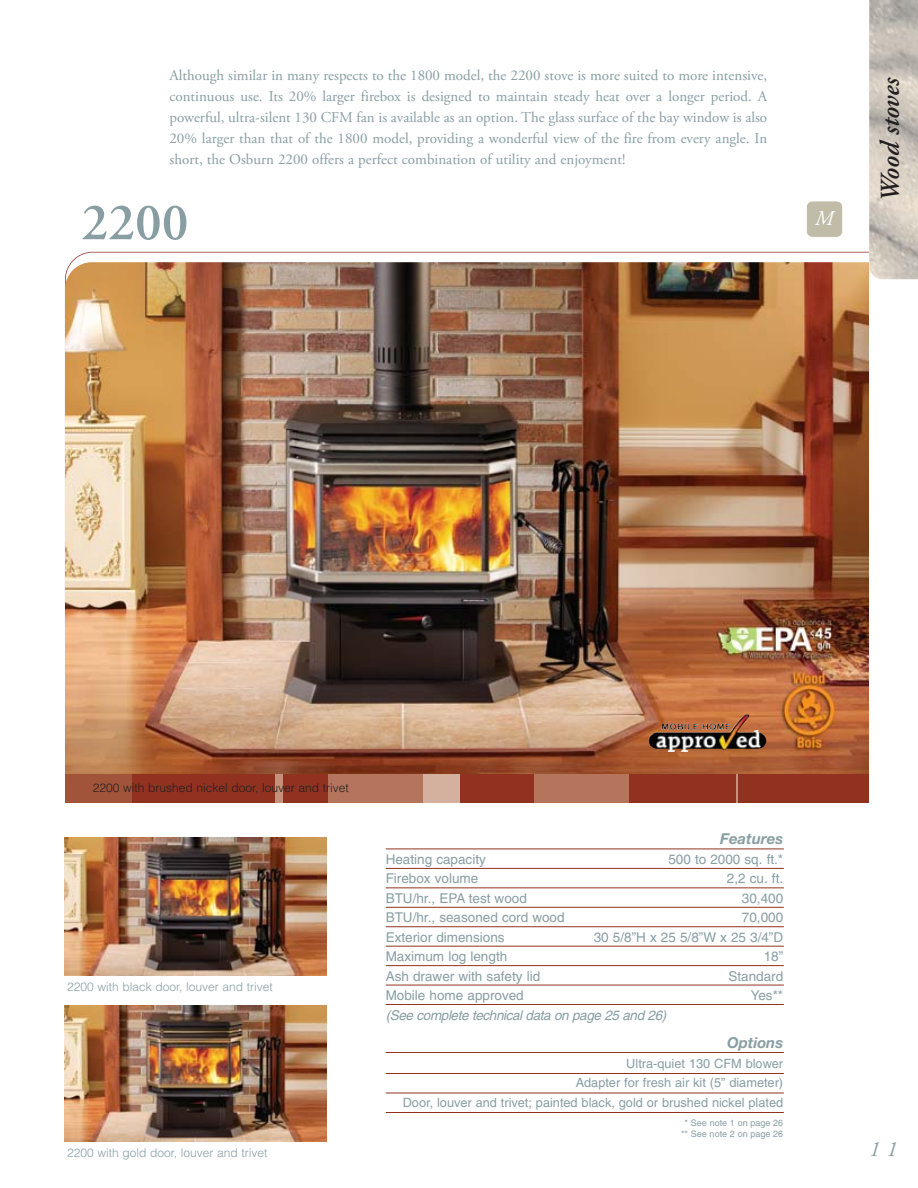
<style>
.page{position:relative;width:918px;height:1188px;background:#fff}
.page>*{position:absolute;margin:0;border:0;box-sizing:border-box;transform-origin:0 0}
.t1{font:600 52.5px "Adobe Garamond";color:#889ea3}
.t2{font:italic 600 27px "Adobe Garamond";color:#231f20}
.t3{font:italic 21.75px "Adobe Garamond";color:#889ea3}
.t4{font:italic 21px "Adobe Garamond";color:#fff}
.t5{font:15px/21px "Adobe Garamond Pro";color:#889ea3;text-align:justify}
.t6{font:italic 700 15px "Helvetica Neue";color:#889ea3}
.t7{font:13.5px "Helvetica";color:#889ea3}
.t8{font:italic 13.5px "Helvetica";color:#889ea3}
.t9{font:12.75px/19.5px "Helvetica";color:#889ea3;text-align:right}
.t10{font:300 12px "Helvetica";color:#889ea3}
.t11{font:300 12px "Helvetica";color:#231f20}
.t12{font:9px/10.5px "Helvetica";color:#889ea3;text-align:center}
</style>
<div class="page">
<img style="left:65px;top:262px;width:804px;height:513px">
<div style="left:82px;top:774px;width:833px;height:29px;background:#913220"></div>
<div style="left:423px;top:774px;width:37px;height:29px;background:#d4b09e"></div>
<div style="left:328px;top:774px;width:95px;height:29px;background:#b5755d"></div>
<div style="left:276px;top:774px;width:7px;height:29px;background:#c4917a"></div>
<div style="left:65px;top:775px;width:67px;height:28px;background:#a2543a"></div>
<div style="left:534px;top:774px;width:95px;height:29px;background:#b5755d"></div>
<hr style="left:736px;top:774px;width:2px;height:29px;background:#c4917a">
<hr style="left:386px;top:849px;width:398px;height:1px;background:#913220">
<hr style="left:386px;top:868px;width:398px;height:1px;background:#913220">
<hr style="left:386px;top:887px;width:398px;height:1px;background:#913220">
<hr style="left:386px;top:907px;width:398px;height:1px;background:#913220">
<hr style="left:386px;top:926px;width:398px;height:1px;background:#913220">
<hr style="left:386px;top:946px;width:398px;height:1px;background:#913220">
<hr style="left:386px;top:965px;width:398px;height:1px;background:#913220">
<hr style="left:386px;top:985px;width:398px;height:1px;background:#913220">
<hr style="left:386px;top:1004px;width:398px;height:1px;background:#913220">
<hr style="left:386px;top:1052px;width:398px;height:1px;background:#913220">
<hr style="left:386px;top:1073px;width:398px;height:1px;background:#913220">
<hr style="left:386px;top:1093px;width:398px;height:1px;background:#913220">
<hr style="left:386px;top:1112px;width:398px;height:1px;background:#913220">
<div style="left:869px;top:0;width:49px;height:1181px;background:#fff"></div>
<img style="left:65px;top:1005px;width:261px;height:136px">
<img style="left:65px;top:838px;width:261px;height:137px">
<img style="left:869px;top:0;width:49px;height:279px">
<div style="left:806px;top:201px;width:37px;height:36px;background:#c0bca7;border-radius:6px"></div>
<div style="left:806px;top:201px;width:37px;height:37px;border:2px solid #fff;border-radius:6px"></div>
<img style="left:648px;top:714px;width:119px;height:38px">
<p class="t5" style="left:170px;top:66px;width:599px">Although similar in many respects to the 1800 model, the 2200 stove is more suited to more intensive, continuous use. Its 20% larger firebox is designed to maintain steady heat over a longer period. A powerful, ultra-silent 130 CFM fan is available as an option. The glass surface of the bay window is also 20% larger than that of the 1800 model, providing a wonderful view of the fire from every angle. In short, the Osburn 2200 offers a perfect combination of utility and enjoyment!</p>
<h1 class="t1" style="left:81px;top:201px;width:109px">2200</h1>
<h3 class="t4" style="left:815px;top:210px;width:20px">M</h3>
<h2 class="t2" style="left:879px;top:202px;width:126px;rotate:-90deg">Wood stoves</h2>
<p class="t11" style="left:93px;top:783px;width:257px">2200 with brushed nickel door, louver and trivet</p>
<p class="t10" style="left:67px;top:982px;width:207px">2200 with black door, louver and trivet</p>
<p class="t6" style="left:720px;top:834px;width:65px">Features</p>
<p class="t7" style="left:386px;top:854px;width:102px">Heating capacity</p>
<p class="t7" style="left:668px;top:854px;width:116px">500 to 2000 sq. ft.*</p>
<p class="t7" style="left:386px;top:874px;width:94px">Firebox volume</p>
<p class="t7" style="left:727px;top:874px;width:58px">2,2 cu. ft.</p>
<p class="t7" style="left:386px;top:893px;width:143px">BTU/hr., EPA test wood</p>
<p class="t7" style="left:742px;top:893px;width:43px">30,400</p>
<p class="t7" style="left:386px;top:913px;width:180px">BTU/hr., seasoned cord wood</p>
<p class="t7" style="left:742px;top:913px;width:43px">70,000</p>
<p class="t7" style="left:386px;top:932px;width:120px">Exterior dimensions</p>
<p class="t7" style="left:594px;top:932px;width:191px">30 5/8”H x 25 5/8”W x 25 3/4”D</p>
<p class="t7" style="left:386px;top:952px;width:123px">Maximum log length</p>
<p class="t7" style="left:764px;top:952px;width:21px">18”</p>
<p class="t7" style="left:386px;top:971px;width:156px">Ash drawer with safety lid</p>
<p class="t7" style="left:728px;top:971px;width:56px">Standard</p>
<p class="t7" style="left:386px;top:991px;width:140px">Mobile home approved</p>
<p class="t7" style="left:751px;top:991px;width:34px">Yes**</p>
<p class="t8" style="left:386px;top:1010px;width:285px">(See complete technicaldata on page 25 and 26)</p>
<p class="t6" style="left:727px;top:1038px;width:58px">Options</p>
<p class="t9" style="left:403px;top:1055px;width:382px">Ultra-quiet 130 CFM blower<br>Adapter for fresh air kit (5” diameter)<br>Door, louver and trivet; painted black, gold or brushed nickel plated</p>
<p class="t12" style="left:681px;top:1119px;width:104px">* See note 1 on page 26 ** See note 2 on page 26</p>
<p class="t10" style="left:67px;top:1148px;width:202px">2200 with gold door, louver and trivet</p>
<h3 class="t3" style="left:869px;top:1141px;width:30px">1 1</h3>
</div>
